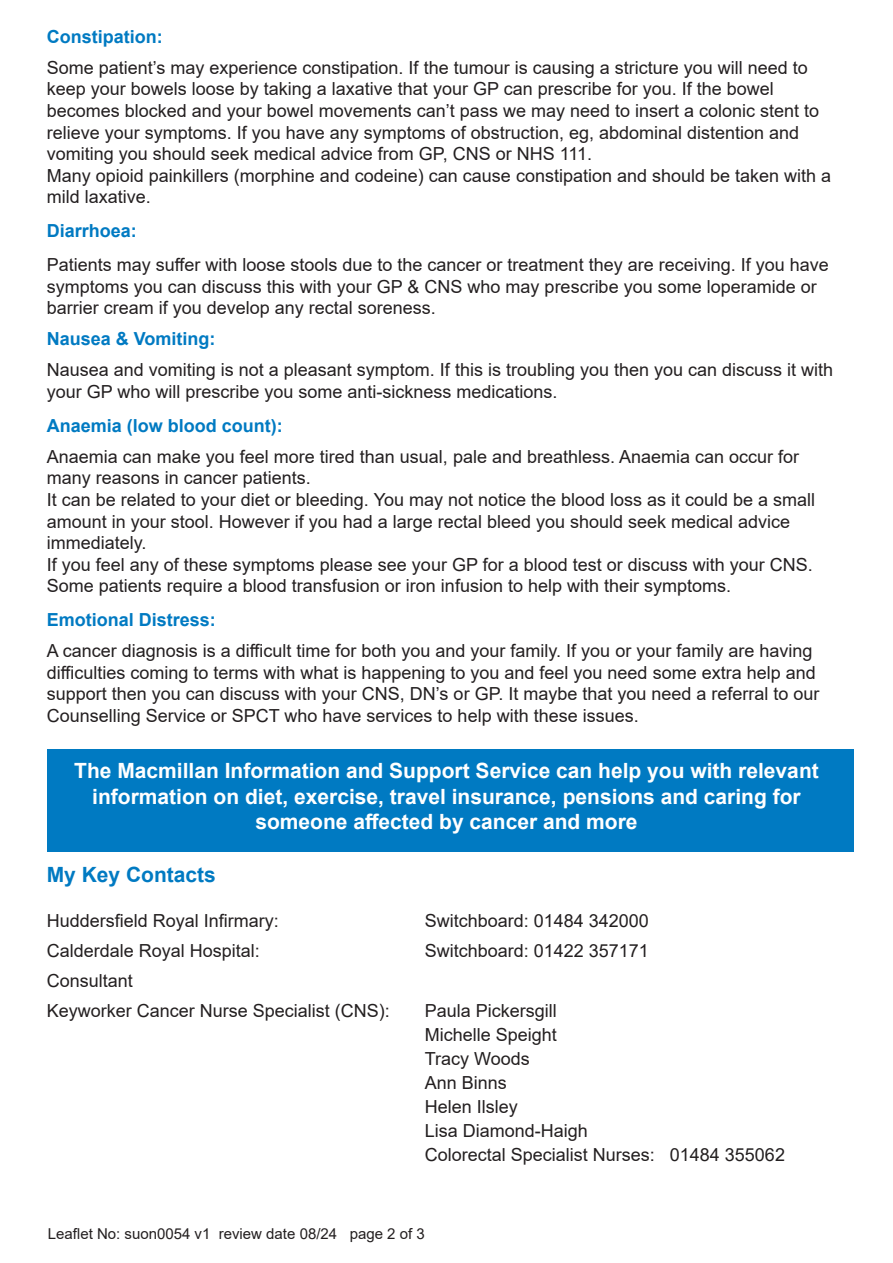
<style>
.page{position:relative;width:893px;height:1263px;background:#fff}
.page>*{position:absolute;margin:0;border:0;box-sizing:border-box;transform-origin:0 0}
.t1{font:700 21px "Arial";color:#fff}
.t2{font:700 21px "Arial";color:#007ac2}
.t3{font:18px/21.6px "Arial";color:#231f20}
.t4{font:700 18px "Arial";color:#007ac2}
.t5{font:15px "Arial";color:#231f20}
</style>
<div class="page">
<div style="left:48px;top:749px;width:806px;height:103px;background:#007ac2"></div>
<p class="t4" style="left:47px;top:24px;width:117px">Constipation:</p>
<p class="t3" style="left:47px;top:57px;width:763px">Some patient’s may experience constipation. If the tumour is causing a stricture you will need to keep your bowels loose by taking a laxative that your GP can prescribe for you. If the bowel</p>
<p class="t3" style="left:47px;top:100px;width:774px">becomes blocked and your bowel movements can’t pass we may need to insert a colonic stent to</p>
<p class="t3" style="left:47px;top:121px;width:754px">relieve your symptoms. If you have any symptoms of obstruction, eg, abdominal distention and</p>
<p class="t3" style="left:47px;top:143px;width:547px">vomiting you should seek medical advice from GP, CNS or NHS 111.</p>
<p class="t3" style="left:47px;top:165px;width:786px">Many opioid painkillers (morphine and codeine) can cause constipation and should be taken with a mild laxative.</p>
<p class="t4" style="left:47px;top:218px;width:92px">Diarrhoea:</p>
<p class="t3" style="left:47px;top:254px;width:783px">Patients may suffer with loose stools due to the cancer or treatment they are receiving. If you have symptoms you can discuss this with your GP &amp; CNS who may prescribe you some loperamide or barrier cream if you develop any rectal soreness.</p>
<p class="t4" style="left:47px;top:326px;width:170px">Nausea &amp; Vomiting:</p>
<p class="t3" style="left:47px;top:359px;width:788px">Nausea and vomiting is not a pleasant symptom. If this is troubling you then you can discuss it with your GP who will prescribe you some anti-sickness medications.</p>
<p class="t4" style="left:47px;top:412px;width:238px">Anaemia (low blood count):</p>
<p class="t3" style="left:47px;top:445px;width:754px">Anaemia can make you feel more tired than usual, pale and breathless. Anaemia can occur for many reasons in cancer patients.</p>
<p class="t3" style="left:47px;top:489px;width:770px">It can be related to your diet or bleeding. You may not notice the blood loss as it could be a small amount in your stool. However if you had a large rectal bleed you should seek medical advice</p>
<p class="t3" style="left:47px;top:532px;width:101px">immediately.</p>
<p class="t3" style="left:47px;top:553px;width:768px">If you feel any of these symptoms please see your GP for a blood test or discuss with your CNS.<br>Some patients require a blood transfusion or iron infusion to help with their symptoms.</p>
<p class="t4" style="left:47px;top:607px;width:171px">Emotional Distress:</p>
<p class="t3" style="left:47px;top:640px;width:774px">A cancer diagnosis is a difficult time for both you and your family. If you or your family are having difficulties coming to terms with what is happening to you and feel you need some extra help and support then you can discuss with your CNS, DN’s or GP. It maybe that you need a referral to our Counselling Service or SPCT who have services to help with these issues.</p>
<p class="t1" style="left:74px;top:756px;width:746px">The Macmillan Information and Support Service can help you with relevant</p>
<p class="t1" style="left:92px;top:781px;width:710px">information on diet, exercise, travel insurance, pensions and caring for</p>
<p class="t1" style="left:255px;top:806px;width:384px">someone affected by cancer and more</p>
<p class="t2" style="left:47px;top:859px;width:171px">My Key Contacts</p>
<p class="t3" style="left:47px;top:910px;width:234px">Huddersfield Royal Infirmary:</p>
<p class="t3" style="left:425px;top:910px;width:226px">Switchboard: 01484 342000</p>
<p class="t3" style="left:47px;top:940px;width:215px">Calderdale Royal Hospital:</p>
<p class="t3" style="left:425px;top:940px;width:226px">Switchboard: 01422 357171</p>
<p class="t3" style="left:47px;top:970px;width:88px">Consultant</p>
<p class="t3" style="left:47px;top:1000px;width:345px">Keyworker Cancer Nurse Specialist (CNS):</p>
<p class="t3" style="left:425px;top:1000px;width:134px">Paula Pickersgill</p>
<p class="t3" style="left:425px;top:1024px;width:134px">Michelle Speight</p>
<p class="t3" style="left:425px;top:1048px;width:107px">Tracy Woods</p>
<p class="t3" style="left:425px;top:1072px;width:84px">Ann Binns</p>
<p class="t3" style="left:425px;top:1096px;width:95px">Helen Ilsley</p>
<p class="t3" style="left:425px;top:1120px;width:165px">Lisa Diamond-Haigh</p>
<p class="t3" style="left:425px;top:1144px;width:362px">Colorectal Specialist Nurses: 01484 355062</p>
<p class="t5" style="left:48px;top:1223px;width:378px">Leaflet No: suon0054 v1 review date 08/24 page 2 of 3</p>
</div>
